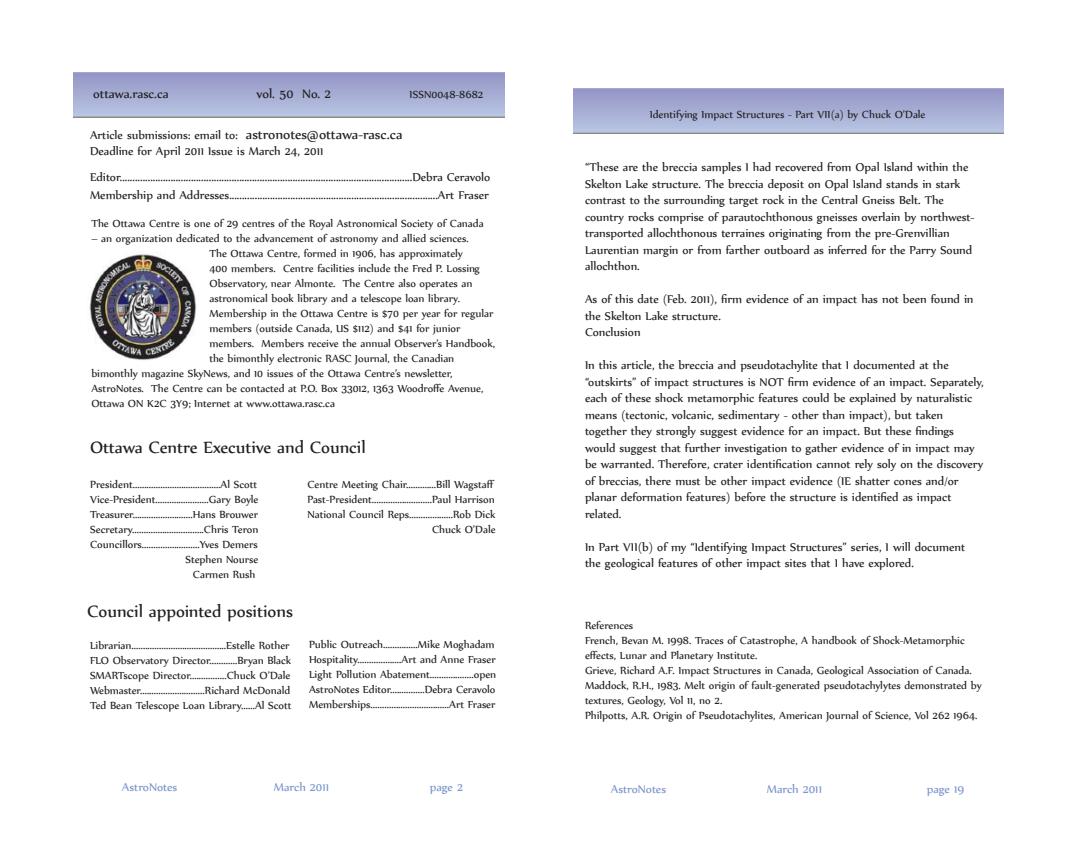
<style>
.page{position:relative;width:1080px;height:855px;background:#fff}
.page>*{position:absolute;margin:0;border:0;box-sizing:border-box;transform-origin:0 0}
.t1{font:20px "Nyala";color:#231f20}
.t2{font:15px "Nyala";color:#231f20}
.t3{font:13.75px/16.5px "Nyala";color:#231f20}
.t4{font:13.75px "Nyala";color:#7b95cc}
.t5{font:12.5px/15px "Nyala";color:#231f20}
.s1{font-size:16.25px}
</style>
<div class="page">
<div style="left:74px;top:72px;width:430px;height:45px;background:linear-gradient(to bottom,#9494c6,#b8c5e2)"></div>
<img style="left:89px;top:252px;width:107px;height:108px">
<div style="left:573px;top:88px;width:431px;height:45px;background:linear-gradient(to bottom,#9494c6,#b8c5e3)"></div>
<p class="t2" style="left:93px;top:85px;width:77px">ottawa.rasc.ca</p>
<p class="t2" style="left:257px;top:85px;width:76px">vol. 50 No. 2</p>
<p class="t5" style="left:410px;top:87px;width:75px">ISSN0048-8682</p>
<p class="t3" style="left:90px;top:126px;width:314px">Article submissions: email to: <span class="s1">astronotes@ottawa-rasc.ca<br></span>Deadline for April 2011 Issue is March 24, 2011</p>
<p class="t3" style="left:90px;top:168px;width:402px;line-height:18px">Editor...................................................................................................................Debra Ceravolo<br>Membership and Addresses..................................................................................Art Fraser</p>
<p class="t5" style="left:91px;top:216px;width:394px">The Ottawa Centre is one of 29 centres of the Royal Astronomical Society of Canada</p>
<p class="t5" style="left:91px;top:231px;width:379px">– an organization dedicated to the advancement of astronomy and allied sciences.</p>
<p class="t5" style="left:209px;top:246px;width:255px">The Ottawa Centre, formed in 1906, has approximately</p>
<p class="t5" style="left:209px;top:261px;width:272px">400 members. Centre facilities include the Fred P. Lossing</p>
<p class="t5" style="left:209px;top:276px;width:265px">Observatory, near Almonte. The Centre also operates an</p>
<p class="t5" style="left:209px;top:291px;width:252px">astronomical book library and a telescope loan library.</p>
<p class="t5" style="left:209px;top:306px;width:286px">Membership in the Ottawa Centre is $70 per year for regular</p>
<p class="t5" style="left:209px;top:321px;width:253px">members (outside Canada, US $112) and $41 for junior</p>
<p class="t5" style="left:209px;top:336px;width:287px">members. Members receive the annual Observer’s Handbook,</p>
<p class="t5" style="left:209px;top:351px;width:246px">the bimonthly electronic RASC Journal, the Canadian</p>
<p class="t5" style="left:91px;top:366px;width:363px">bimonthly magazine SkyNews, and 10 issues of the Ottawa Centre’s newsletter,</p>
<p class="t5" style="left:91px;top:381px;width:394px">AstroNotes. The Centre can be contacted at P.O. Box 33012, 1363 Woodroffe Avenue,</p>
<p class="t5" style="left:91px;top:396px;width:245px">Ottawa ON K2C 3Y9; Internet at www.ottawa.rasc.ca</p>
<h1 class="t1" style="left:90px;top:435px;width:277px">Ottawa Centre Executive and Council</h1>
<p class="t5" style="left:90px;top:476px;width:170px;text-align:right">President......................................Al Scott Vice-President.......................Gary Boyle Treasurer..........................Hans Brouwer Secretary...............................Chris Teron Councillors.........................Yves Demers Stephen Nourse<br>Carmen Rush</p>
<p class="t5" style="left:308px;top:476px;width:190px;text-align:right">Centre Meeting Chair.............Bill Wagstaff Past-President..........................Paul Harrison National Council Reps...................Rob Dick Chuck O’Dale</p>
<h1 class="t1" style="left:87px;top:599px;width:207px">Council appointed positions</h1>
<p class="t5" style="left:90px;top:638px;width:203px">Librarian.........................................Estelle Rother FLO Observatory Director............Bryan Black SMARTscope Director................Chuck O’Dale Webmaster............................Richard McDonald Ted Bean Telescope Loan Library......Al Scott</p>
<p class="t5" style="left:309px;top:637px;width:189px">Public Outreach...............Mike Moghadam Hospitality...................Art and Anne Fraser Light Pollution Abatement...................open AstroNotes Editor...............Debra Ceravolo Memberships..................................Art Fraser</p>
<p class="t4" style="left:122px;top:779px;width:57px">AstroNotes</p>
<p class="t4" style="left:274px;top:779px;width:57px">March 2011</p>
<p class="t4" style="left:430px;top:779px;width:35px">page 2</p>
<p class="t5" style="left:650px;top:106px;width:277px">Identifying Impact Structures - Part VII(a) by Chuck O’Dale</p>
<p class="t3" style="left:585px;top:159px;width:391px">“These are the breccia samples I had recovered from Opal Island within the Skelton Lake structure. The breccia deposit on Opal Island stands in stark contrast to the surrounding target rock in the Central Gneiss Belt. The country rocks comprise of parautochthonous gneisses overlain by northwest&shy;transported allochthonous terraines originating from the pre-Grenvillian Laurentian margin or from farther outboard as inferred for the Parry Sound allochthon.</p>
<p class="t3" style="left:585px;top:291px;width:390px">As of this date (Feb. 2011), firm evidence of an impact has not been found in the Skelton Lake structure.<br>Conclusion</p>
<p class="t3" style="left:585px;top:357px;width:400px">In this article, the breccia and pseudotachylite that I documented at the “outskirts” of impact structures is NOT firm evidence of an impact. Separately, each of these shock metamorphic features could be explained by naturalistic means (tectonic, volcanic, sedimentary - other than impact), but taken together they strongly suggest evidence for an impact. But these findings would suggest that further investigation to gather evidence of in impact may be warranted. Therefore, crater identification cannot rely soly on the discovery of breccias, there must be other impact evidence (IE shatter cones and/or planar deformation features) before the structure is identified as impact related.</p>
<p class="t3" style="left:585px;top:538px;width:382px">In Part VII(b) of my “Identifying Impact Structures” series, I will document the geological features of other impact sites that I have explored.</p>
<p class="t5" style="left:585px;top:617px;width:398px">References<br>French, Bevan M. 1998. Traces of Catastrophe, A handbook of Shock-Metamorphic effects, Lunar and Planetary Institute.<br>Grieve, Richard A.F. Impact Structures in Canada, Geological Association of Canada.<br>Maddock, R.H., 1983. Melt origin of fault-generated pseudotachylytes demonstrated by textures, Geology, Vol 11, no 2.<br>Philpotts, A.R. Origin of Pseudotachylites, American Journal of Science, Vol 262 1964.</p>
<p class="t4" style="left:611px;top:781px;width:57px">AstroNotes</p>
<p class="t4" style="left:767px;top:781px;width:57px">March 2011</p>
<p class="t4" style="left:927px;top:781px;width:39px">page 19</p>
</div>
